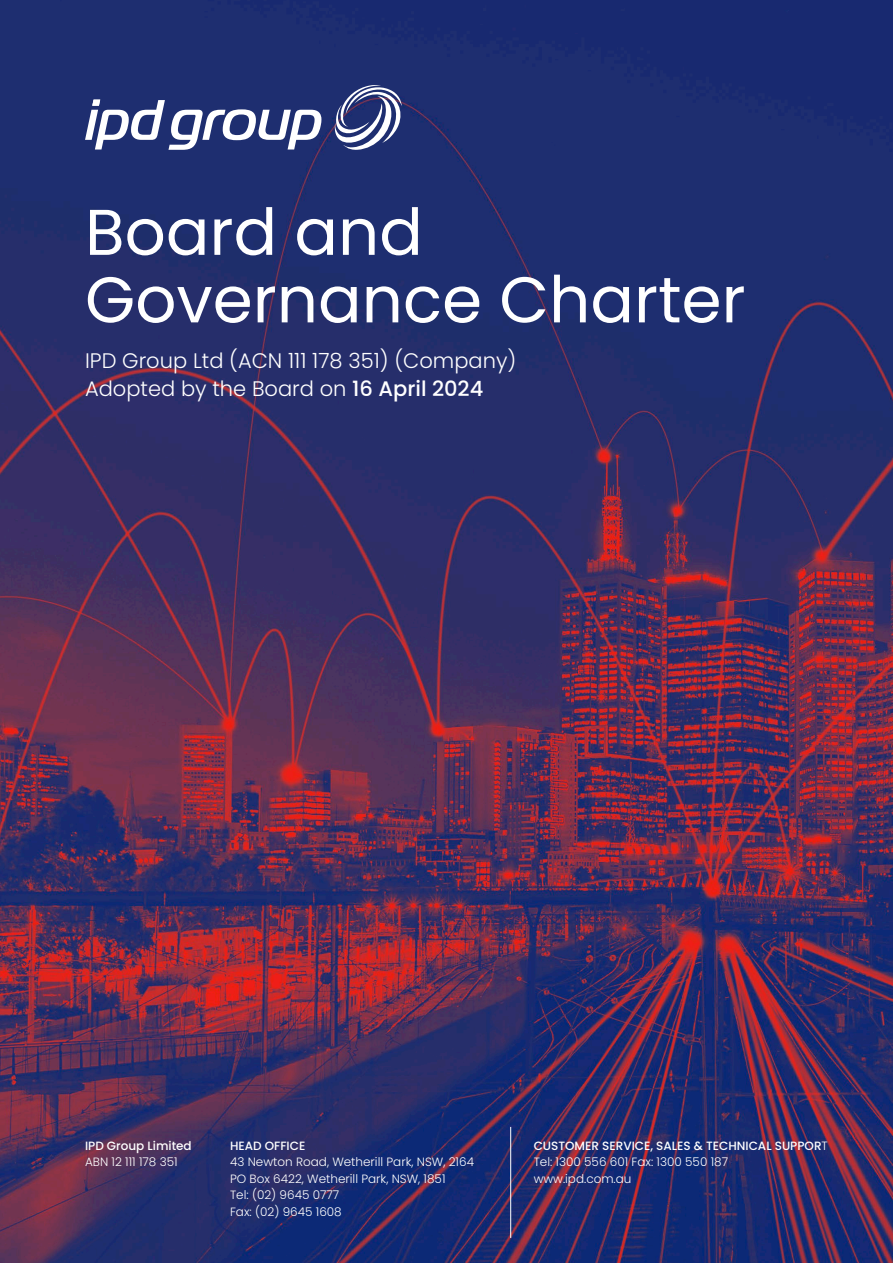
<style>
.page{position:relative;width:893px;height:1263px;background:#fff}
.page>*{position:absolute;margin:0;border:0;box-sizing:border-box;transform-origin:0 0}
.t1{font:64.5px/67.5px "Poppins";color:#fff}
.t2{font:300 21px/28.5px "Poppins";color:#fff}
.t3{font:300 12px/16.5px "Poppins";color:#fff}
.t4{font:500 12px "Poppins";color:#fff}
.s1{font-weight:500}
</style>
<div class="page">
<img style="left:0;top:0;width:893px;height:1263px">
<svg style="left:334px;top:85px;width:68px;height:65px"></svg>
<svg style="left:85px;top:100px;width:236px;height:50px"></svg>
<hr style="left:510px;top:1127px;width:1px;height:111px;background:#fff">
<h1 class="t1" style="left:85px;top:199px;width:662px">Board and<br>Governance Charter</h1>
<h2 class="t2" style="left:85px;top:346px;width:433px">IPD Group Ltd (ACN 111 178 351) (Company)<br>Adopted by the Board on <span class="s1">16 April 2024</span></h2>
<p class="t4" style="left:85px;top:1138px;width:108px">IPD Group Limited</p>
<p class="t3" style="left:85px;top:1154px;width:94px">ABN 12 111 178 351</p>
<p class="t4" style="left:230px;top:1138px;width:77px">HEAD OFFICE</p>
<p class="t3" style="left:230px;top:1154px;width:245px">43 Newton Road, Wetherill Park, NSW, 2164<br>PO Box 6422, Wetherill Park, NSW, 1851<br>Tel: (02) 9645 0777<br>Fax: (02) 9645 1608</p>
<p class="t3" style="left:534px;top:1137px;width:296px"><span class="s1">CUSTOMER SERVICE, SALES &amp; TECHNICAL SUPPOR</span>T<br>Tel: 1300 556 601 Fax: 1300 550 187 www.ipd.com.au</p>
</div>
